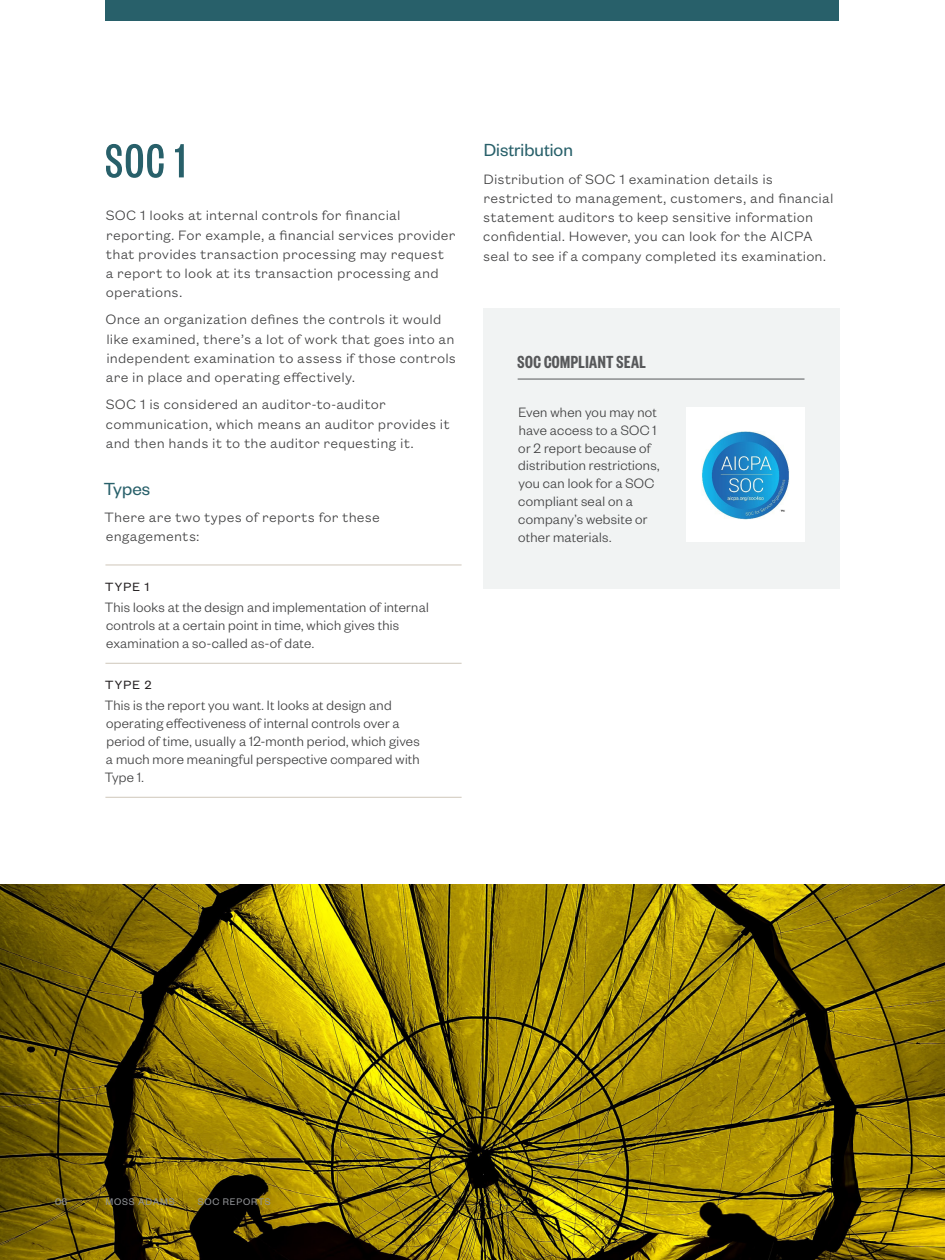
<style>
.page{position:relative;width:945px;height:1260px;background:#fff}
.page>*{position:absolute;margin:0;border:0;box-sizing:border-box;transform-origin:0 0}
.H3__Left{font:500 52.5px "Founders Grotesk X Cond";color:#28606a}
.H6__Left{font:19.25px "Founders Grotesk";color:#28606a}
.H4__Left_RuleBelow{font:600 19.25px "Founders Grotesk X Cond";letter-spacing:.025em;color:#57585a}
.BC__Left{font:300 14.88px/19.2px "Founders Grotesk Text";letter-spacing:.01em;color:#3e3e3f}
.TBL__Left{font:300 14.88px/17.8px "Founders Grotesk";letter-spacing:.02em;color:#3e3e3f}
.H7__Left{font:13.12px "Founders Grotesk Text";letter-spacing:.04em;color:#231f20}
.t1{font:10.5px "Founders Grotesk";letter-spacing:.075em;color:#939598}
</style>
<div class="page">
<img style="left:0;top:885px;width:945px;height:375px">
<div style="left:105px;top:0;width:734px;height:21px;background:#28606a"></div>
<hr style="left:105px;top:565px;width:357px;height:1px;background:#cfc7ba">
<hr style="left:105px;top:663px;width:357px;height:1px;background:#cfc7ba">
<hr style="left:105px;top:797px;width:357px;height:1px;background:#cfc7ba">
<div style="left:483px;top:309px;width:356px;height:280px;background:#f1f3f3"></div>
<hr style="left:518px;top:379px;width:287px;height:1px;background:#57585a">
<div style="left:686px;top:407px;width:119px;height:135px;background:#fff"></div>
<img style="left:702px;top:431px;width:87px;height:88px">
<p class="H3__Left" style="left:105px;top:130px;width:81px">SOC 1</p>
<p class="BC__Left" style="left:106px;top:205px;width:351px">SOC 1 looks at internal controls for financial reporting. For example, a financial services provider that provides transaction processing may request<br>a report to look at its transaction processing and operations.</p>
<p class="BC__Left" style="left:105px;top:309px;width:352px">Once an organization defines the controls it would like examined, there’s a lot of work that goes into an independent examination to assess if those controls are in place and operating effectively.</p>
<p class="BC__Left" style="left:106px;top:394px;width:345px">SOC 1 is considered an auditor-to-auditor communication, which means an auditor provides it and then hands it to the auditor requesting it.</p>
<p class="H6__Left" style="left:104px;top:477px;width:48px">Types</p>
<p class="BC__Left" style="left:104px;top:506px;width:277px">There are two types of reports for these engagements:</p>
<p class="H7__Left" style="left:105px;top:578px;width:46px">TYPE 1</p>
<p class="TBL__Left" style="left:105px;top:597px;width:326px">This looks at the design and implementation of internal controls at a certain point in time, which gives this examination a so-called as-of date.</p>
<p class="H7__Left" style="left:105px;top:676px;width:48px">TYPE 2</p>
<p class="TBL__Left" style="left:105px;top:696px;width:317px">This is the report you want. It looks at design and operating effectiveness of internal controls over a period of time, usually a 12-month period, which gives a much more meaningful perspective compared with Type 1.</p>
<p class="H6__Left" style="left:484px;top:139px;width:91px">Distribution</p>
<p class="BC__Left" style="left:483px;top:168px;width:352px">Distribution of SOC 1 examination details is restricted to management, customers, and financial statement auditors to keep sensitive information confidential. However, you can look for the AICPA seal to see if a company completed its examination.</p>
<p class="H4__Left_RuleBelow" style="left:518px;top:350px;width:130px">SOC COMPLIANT SEAL</p>
<p class="TBL__Left" style="left:518px;top:402px;width:143px">Even when you may not have access to a SOC 1 or 2 report because of distribution restrictions, you can look for a SOC compliant seal on a company’s website or other materials.</p>
<p class="t1" style="left:55px;top:1195px;width:14px">06</p>
<p class="t1" style="left:105px;top:1195px;width:71px">MOSS ADAMS</p>
<p class="t1" style="left:198px;top:1195px;width:74px">SOC REPORTS</p>
</div>
